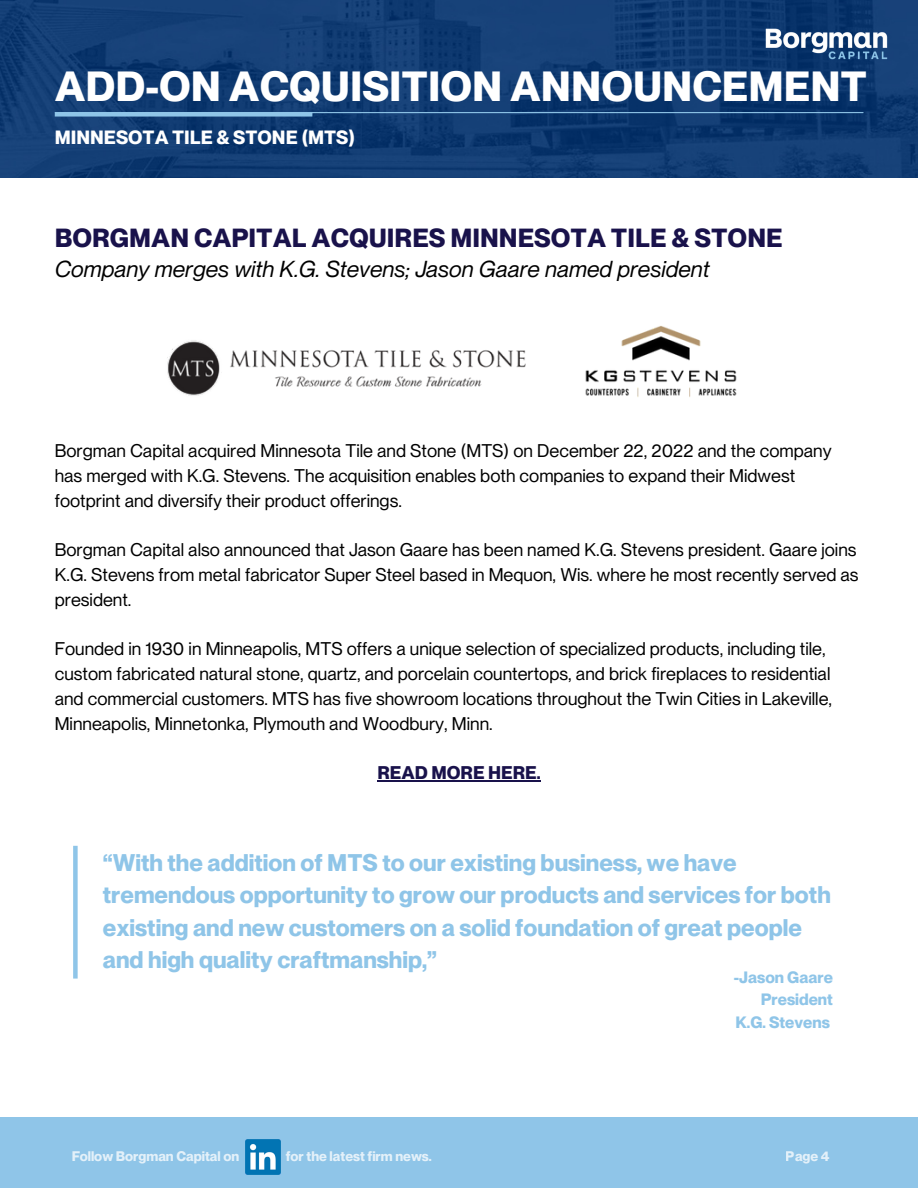
<style>
.page{position:relative;width:918px;height:1188px;background:#fff}
.page>*{position:absolute;margin:0;border:0;box-sizing:border-box;transform-origin:0 0}
.t1{font:700 41.25px "PP Neue Montreal";color:#fff}
.t2{font:700 25.65px "PP Neue Montreal";color:#19124b}
.t3{font:700 23.55px/32.7px "PP Neue Montreal";color:#8fc5e8}
.t4{font:italic 22.65px "PP Neue Montreal";color:#000}
.t5{font:700 18.75px "PP Neue Montreal";color:#fff}
.t6{font:18px/24.8px "PP Neue Montreal";color:#000}
.t7{font:700 18px "PP Neue Montreal";color:#19124b}
.t8{font:700 16.05px/22.5px "PP Neue Montreal";color:#8fc5e8;text-align:right}
.t9{font:700 13.65px "PP Neue Montreal";color:#fff}
</style>
<div class="page">
<img style="left:0;top:0;width:918px;height:178px">
<hr style="left:55px;top:112px;width:808px;height:1px;background:#8fc5e8">
<div style="left:55px;top:112px;width:257px;height:5px;background:#8fc5e8"></div>
<img style="left:764px;top:26px;width:124px;height:37px">
<div style="left:0;top:1118px;width:918px;height:70px;background:#8fc5e8"></div>
<img style="left:245px;top:1139px;width:35px;height:35px">
<div style="left:73px;top:846px;width:5px;height:133px;background:#8fc5e8"></div>
<img style="left:167px;top:340px;width:358px;height:56px">
<img style="left:585px;top:326px;width:152px;height:71px">
<hr style="left:377px;top:780px;width:164px;height:1px;background:#19124b">
<h1 class="t1" style="left:55px;top:62px;width:814px">ADD-ON ACQUISITION ANNOUNCEMENT</h1>
<p class="t5" style="left:55px;top:126px;width:302px">MINNESOTA TILE &amp; STONE (MTS)</p>
<h2 class="t2" style="left:55px;top:222px;width:729px">BORGMAN CAPITAL ACQUIRES MINNESOTA TILE &amp; STONE</h2>
<p class="t4" style="left:55px;top:255px;width:656px">Company merges with K.G. Stevens; Jason Gaare named president</p>
<p class="t6" style="left:55px;top:438px;width:778px">Borgman Capital acquired Minnesota Tile and Stone (MTS) on December 22, 2022 and the company has merged with K.G. Stevens. The acquisition enables both companies to expand their Midwest footprint and diversify their product offerings.</p>
<p class="t6" style="left:55px;top:537px;width:805px;text-align:justify">Borgman Capital also announced that Jason Gaare has been named K.G. Stevens president. Gaare joins K.G. Stevens from metal fabricator Super Steel based in Mequon, Wis. where he most recently served as president.</p>
<p class="t6" style="left:55px;top:636px;width:779px">Founded in 1930 in Minneapolis, MTS offers a unique selection of specialized products, including tile, custom fabricated natural stone, quartz, and porcelain countertops, and brick fireplaces to residential and commercial customers. MTS has five showroom locations throughout the Twin Cities in Lakeville, Minneapolis, Minnetonka, Plymouth and Woodbury, Minn.</p>
<p class="t7" style="left:377px;top:762px;width:165px">READ MORE HERE.</p>
<h3 class="t3" style="left:103px;top:846px;width:730px">“With the addition of MTS to our existing business, we have tremendous opportunity to grow our products and services for both existing and new customers on a solid foundation of great people and high quality craftmanship,”</h3>
<p class="t8" style="left:734px;top:966px;width:101px">-Jason Gaare<br>President<br>K.G. Stevens</p>
<p class="t9" style="left:71px;top:1148px;width:169px">Follow Borgman Capital on</p>
<p class="t9" style="left:286px;top:1148px;width:148px">for the latest firm news.</p>
<p class="t9" style="left:786px;top:1148px;width:45px">Page 4</p>
</div>
